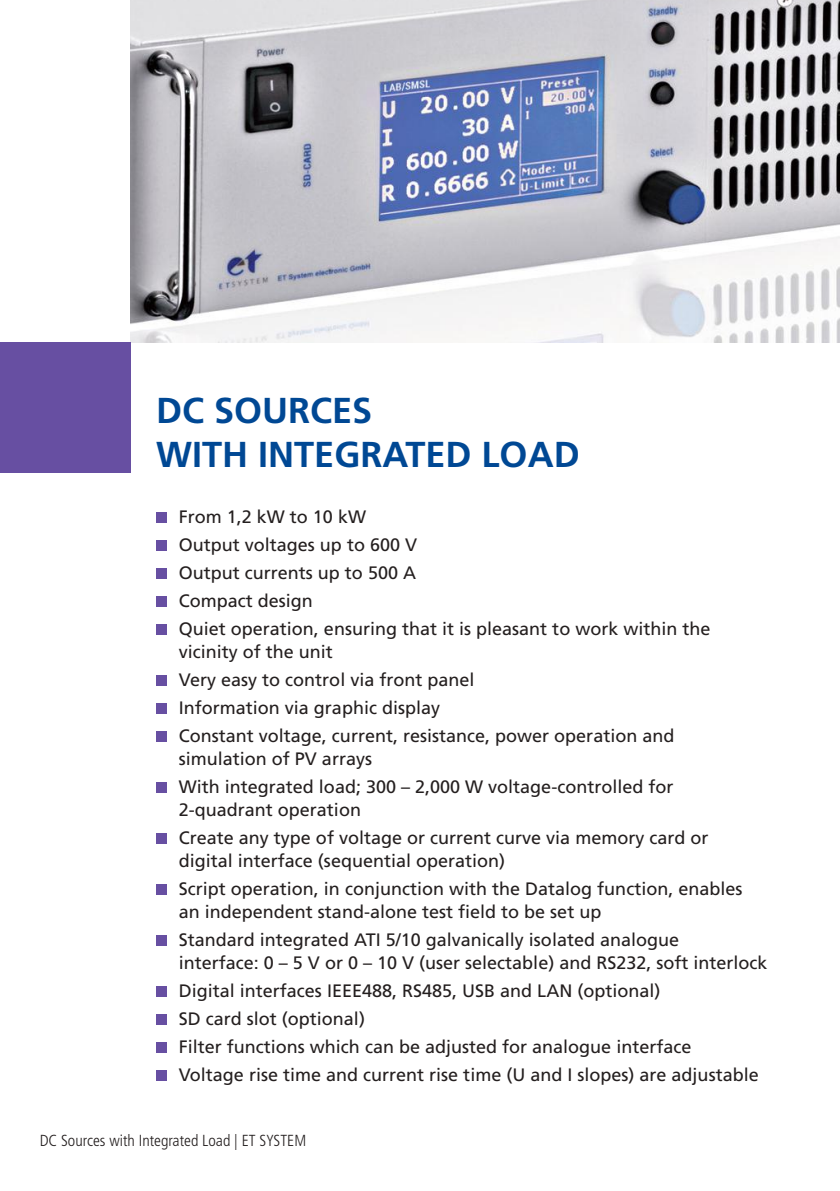
<style>
.page{position:relative;width:840px;height:1191px;background:#fff}
.page>*{position:absolute;margin:0;border:0;box-sizing:border-box;transform-origin:0 0}
.t1{font:700 36px/43.2px "Frutiger";color:#004894}
.t2{font:18px/28px "Frutiger";color:#241f1f}
.t3{font:300 condensed 16px "Frutiger";color:#241f1f}
</style>
<div class="page">
<img style="left:130px;top:0;width:709px;height:342px">
<div style="left:156px;top:512px;width:11px;height:10px;background:#674fa2"></div>
<div style="left:156px;top:540px;width:11px;height:10px;background:#674fa2"></div>
<div style="left:156px;top:568px;width:11px;height:10px;background:#674fa2"></div>
<div style="left:156px;top:596px;width:11px;height:10px;background:#674fa2"></div>
<div style="left:156px;top:624px;width:11px;height:10px;background:#674fa2"></div>
<div style="left:156px;top:675px;width:11px;height:10px;background:#674fa2"></div>
<div style="left:156px;top:703px;width:11px;height:10px;background:#674fa2"></div>
<div style="left:156px;top:731px;width:11px;height:10px;background:#674fa2"></div>
<div style="left:156px;top:782px;width:11px;height:10px;background:#674fa2"></div>
<div style="left:156px;top:833px;width:11px;height:10px;background:#674fa2"></div>
<div style="left:156px;top:884px;width:11px;height:10px;background:#674fa2"></div>
<div style="left:156px;top:935px;width:11px;height:10px;background:#674fa2"></div>
<div style="left:156px;top:986px;width:11px;height:10px;background:#674fa2"></div>
<div style="left:156px;top:1014px;width:11px;height:10px;background:#674fa2"></div>
<div style="left:156px;top:1042px;width:11px;height:10px;background:#674fa2"></div>
<div style="left:156px;top:1070px;width:11px;height:10px;background:#674fa2"></div>
<div style="left:0;top:342px;width:130px;height:131px;background:#674fa2"></div>
<h1 class="t1" style="left:156px;top:392px;width:425px">DC SOURCES<br>WITH INTEGRATED LOAD</h1>
<p class="t2" style="left:179px;top:504px;width:533px">From 1,2 kW to 10 kW<br>Output voltages up to 600 V<br>Output currents up to 500 A<br>Compact design<br>Quiet operation, ensuring that it is pleasant to work within the</p>
<p class="t2" style="left:179px;top:639px;width:497px">vicinity of the unit<br>Very easy to control via front panel<br>Information via graphic display<br>Constant voltage, current, resistance, power operation and</p>
<p class="t2" style="left:179px;top:746px;width:496px">simulation of PV arrays<br>With integrated load; 300 – 2,000 W voltage-controlled for</p>
<p class="t2" style="left:179px;top:797px;width:531px">2-quadrant operation<br>Create any type of voltage or current curve via memory card or</p>
<p class="t2" style="left:179px;top:848px;width:565px">digital interface (sequential operation)<br>Script operation, in conjunction with the Datalog function, enables</p>
<p class="t2" style="left:179px;top:899px;width:501px">an independent stand-alone test field to be set up<br>Standard integrated ATI 5/10 galvanically isolated analogue</p>
<p class="t2" style="left:179px;top:950px;width:590px">interface: 0 – 5 V or 0 – 10 V (user selectable) and RS232, soft interlock Digital interfaces IEEE488, RS485, USB and LAN (optional)<br>SD card slot (optional)<br>Filter functions which can be adjusted for analogue interface<br>Voltage rise time and current rise time (U and I slopes) are adjustable</p>
<p class="t3" style="left:40px;top:1134px;width:268px">DC Sources with Integrated Load | ET SYSTEM</p>
</div>
